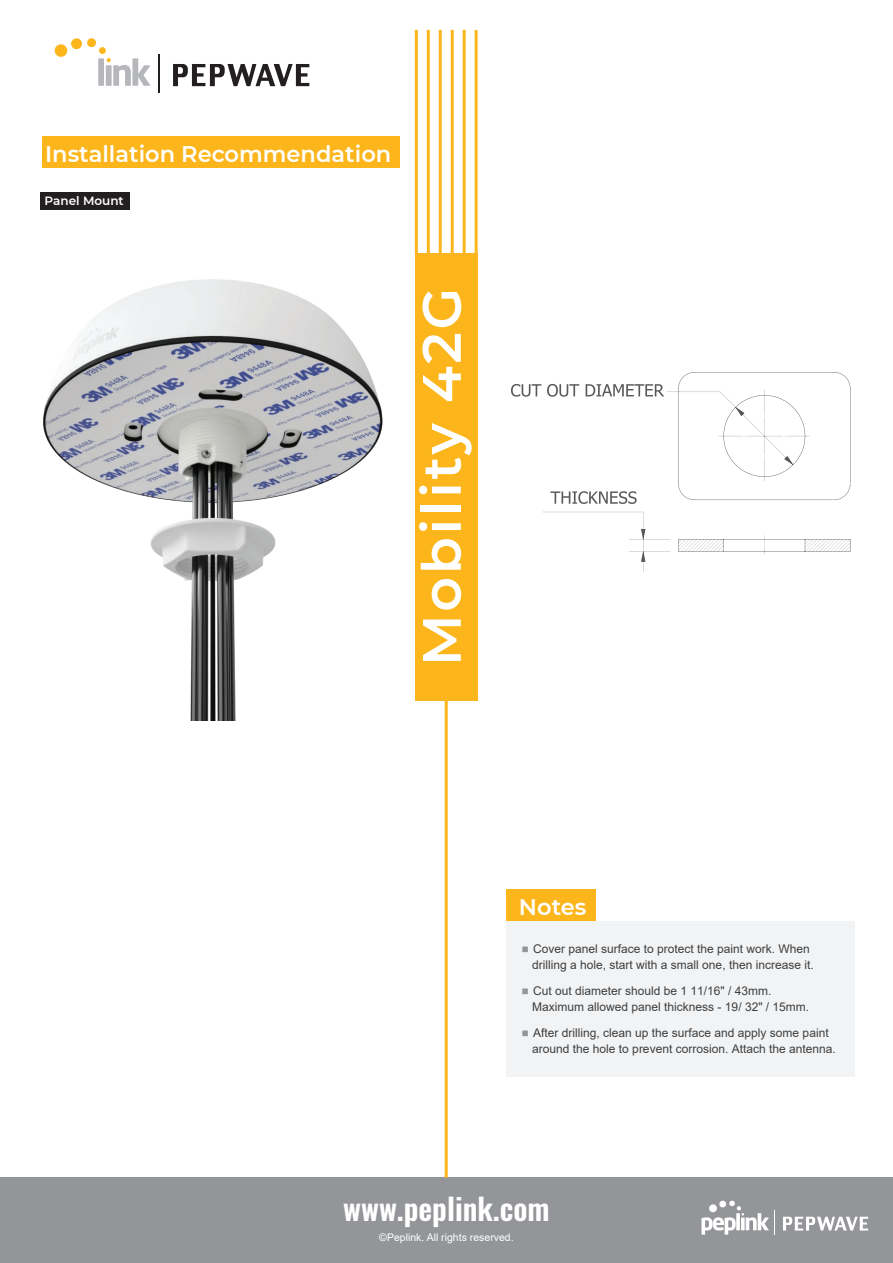
<style>
.page{position:relative;width:893px;height:1263px;background:#fff}
.page>*{position:absolute;margin:0;border:0;box-sizing:border-box;transform-origin:0 0}
.t1{font:600 54px "Montserrat";letter-spacing:.05em;color:#fff}
.t2{font:600 30px "Oswald";color:#fff}
.t3{font:600 22.5px "Montserrat";color:#fff}
.t4{font:12px/16.5px "Arial";color:#3e3e3f}
.t5{font:600 12px "Montserrat";color:#fff}
.t6{font:10.5px "Arial";color:#fff}
.s1{font-family:"Koz Go Pr 6 N";font-size:7.05px;color:#939598}
</style>
<div class="page">
<div style="left:43px;top:136px;width:357px;height:32px;background:#fcb61c"></div>
<div style="left:0;top:1178px;width:893px;height:85px;background:#939598"></div>
<svg style="left:783px;top:1217px;width:85px;height:13px"></svg>
<svg style="left:701px;top:1200px;width:74px;height:35px"></svg>
<svg style="left:54px;top:38px;width:96px;height:48px"></svg>
<svg style="left:173px;top:64px;width:136px;height:22px"></svg>
<hr style="left:158px;top:54px;width:2px;height:39px;background:#231f20">
<div style="left:41px;top:193px;width:89px;height:17px;background:#231f20"></div>
<svg style="left:678px;top:539px;width:34px;height:13px"></svg>
<svg style="left:677px;top:372px;width:35px;height:129px"></svg>
<div style="left:506px;top:921px;width:349px;height:156px;background:#f2f3f4"></div>
<div style="left:506px;top:889px;width:90px;height:32px;background:#fcb61c"></div>
<hr style="left:415px;top:30px;width:3px;height:223px;background:#fcb61c">
<hr style="left:427px;top:30px;width:3px;height:223px;background:#fcb61c">
<hr style="left:439px;top:30px;width:3px;height:223px;background:#fcb61c">
<hr style="left:451px;top:30px;width:3px;height:223px;background:#fcb61c">
<hr style="left:463px;top:30px;width:3px;height:223px;background:#fcb61c">
<hr style="left:475px;top:30px;width:3px;height:224px;background:#fcb61c">
<hr style="left:445px;top:701px;width:3px;height:477px;background:#fcb61c">
<img style="left:40px;top:194px;width:637px;height:526px">
<img style="left:712px;top:372px;width:139px;height:183px">
<h3 class="t3" style="left:45px;top:143px;width:348px">Installation Recommendation</h3>
<p class="t5" style="left:45px;top:195px;width:81px">Panel Mount</p>
<h1 class="t1" style="left:415px;top:666px;width:380px;rotate:-90deg">Mobility 42G</h1>
<h3 class="t3" style="left:519px;top:896px;width:69px">Notes</h3>
<p class="t4" style="left:532px;top:941px;width:283px;text-indent:-10px"><span class="s1">■</span> Cover panel surface to protect the paint work. When drilling a hole, start with a small one, then increase it.</p>
<p class="t4" style="left:532px;top:983px;width:279px;text-indent:-10px"><span class="s1">■</span> Cut out diameter should be 1 11/16" / 43mm.<br>Maximum allowed panel thickness - 19/ 32" / 15mm.</p>
<p class="t4" style="left:532px;top:1025px;width:305px;text-indent:-10px"><span class="s1">■</span> After drilling, clean up the surface and apply some paint around the hole to prevent corrosion. Attach the antenna.</p>
<h2 class="t2" style="left:343px;top:1196px;width:208px">www.peplink.com</h2>
<p class="t6" style="left:379px;top:1233px;width:136px">©Peplink. All rights reserved.</p>
</div>
